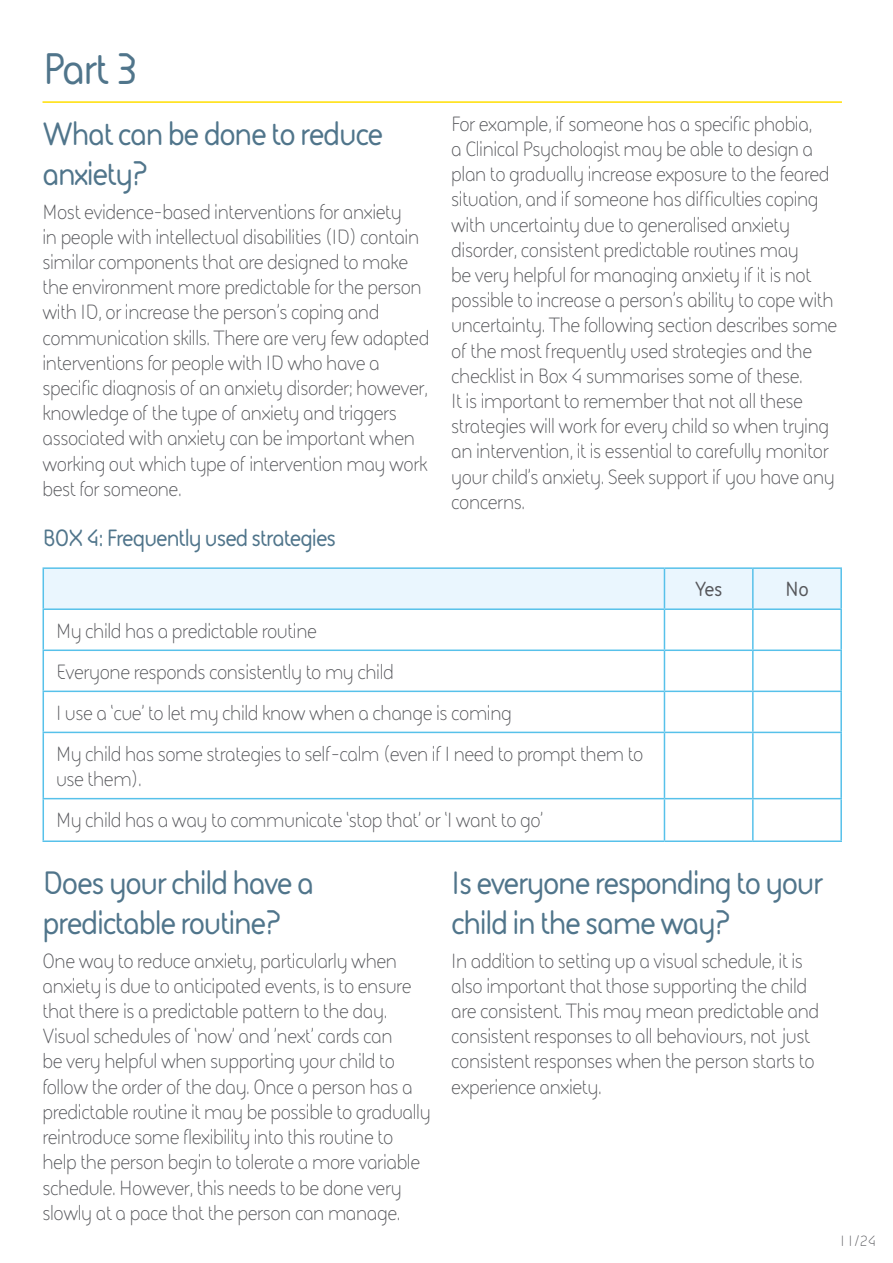
<style>
.page{position:relative;width:893px;height:1263px;background:#fff}
.page>*{position:absolute;margin:0;border:0;box-sizing:border-box;transform-origin:0 0}
.t1{font:700 45px "FS Sophie";color:#50758b}
.t2{font:700 33px/39.6px "FS Sophie";letter-spacing:-.04em;color:#50758b}
.t3{font:700 24px "FS Sophie";letter-spacing:-.04em;color:#50758b}
.t4{font:21px/25.2px "FS Sophie";letter-spacing:-.02em;color:#56575b}
.t5{font:700 21px "FS Sophie";color:#56575b}
.t6{font:15px "FS Sophie";color:#56575b}
</style>
<div class="page">
<hr style="left:43px;top:101px;width:799px;height:2px;background:#ffde00">
<div style="left:44px;top:569px;width:796px;height:39px;background:#eaf6fe"></div>
<hr style="left:664px;top:569px;width:1px;height:39px;background:#57c1ea">
<hr style="left:752px;top:569px;width:2px;height:39px;background:#57c1ea">
<hr style="left:664px;top:610px;width:1px;height:39px;background:#57c1ea">
<hr style="left:752px;top:610px;width:2px;height:39px;background:#57c1ea">
<hr style="left:43px;top:649px;width:621px;height:2px;background:#57c1ea">
<hr style="left:664px;top:649px;width:89px;height:2px;background:#57c1ea">
<hr style="left:664px;top:651px;width:1px;height:40px;background:#57c1ea">
<hr style="left:753px;top:649px;width:89px;height:2px;background:#57c1ea">
<hr style="left:752px;top:651px;width:2px;height:40px;background:#57c1ea">
<hr style="left:43px;top:691px;width:621px;height:1px;background:#57c1ea">
<hr style="left:664px;top:691px;width:89px;height:1px;background:#57c1ea">
<hr style="left:664px;top:692px;width:1px;height:40px;background:#57c1ea">
<hr style="left:753px;top:691px;width:89px;height:1px;background:#57c1ea">
<hr style="left:752px;top:692px;width:2px;height:40px;background:#57c1ea">
<hr style="left:43px;top:732px;width:621px;height:1px;background:#57c1ea">
<hr style="left:664px;top:732px;width:89px;height:1px;background:#57c1ea">
<hr style="left:664px;top:733px;width:1px;height:65px;background:#57c1ea">
<hr style="left:753px;top:732px;width:89px;height:1px;background:#57c1ea">
<hr style="left:752px;top:733px;width:2px;height:65px;background:#57c1ea">
<hr style="left:43px;top:798px;width:621px;height:1px;background:#57c1ea">
<hr style="left:664px;top:798px;width:89px;height:1px;background:#57c1ea">
<hr style="left:664px;top:799px;width:1px;height:41px;background:#57c1ea">
<hr style="left:753px;top:798px;width:89px;height:1px;background:#57c1ea">
<hr style="left:752px;top:799px;width:2px;height:41px;background:#57c1ea">
<hr style="left:43px;top:608px;width:621px;height:2px;background:#57c1ea">
<hr style="left:664px;top:608px;width:89px;height:2px;background:#57c1ea">
<hr style="left:753px;top:608px;width:89px;height:2px;background:#57c1ea">
<hr style="left:43px;top:567px;width:621px;height:2px;background:#57c1ea">
<hr style="left:43px;top:569px;width:1px;height:39px;background:#57c1ea">
<hr style="left:664px;top:567px;width:89px;height:2px;background:#57c1ea">
<hr style="left:753px;top:567px;width:89px;height:2px;background:#57c1ea">
<hr style="left:840px;top:569px;width:2px;height:39px;background:#57c1ea">
<hr style="left:43px;top:610px;width:1px;height:39px;background:#57c1ea">
<hr style="left:840px;top:610px;width:2px;height:39px;background:#57c1ea">
<hr style="left:43px;top:651px;width:1px;height:40px;background:#57c1ea">
<hr style="left:840px;top:651px;width:2px;height:40px;background:#57c1ea">
<hr style="left:43px;top:692px;width:1px;height:40px;background:#57c1ea">
<hr style="left:840px;top:692px;width:2px;height:40px;background:#57c1ea">
<hr style="left:43px;top:733px;width:1px;height:65px;background:#57c1ea">
<hr style="left:840px;top:733px;width:2px;height:65px;background:#57c1ea">
<hr style="left:43px;top:799px;width:1px;height:41px;background:#57c1ea">
<hr style="left:840px;top:799px;width:2px;height:41px;background:#57c1ea">
<hr style="left:43px;top:840px;width:621px;height:2px;background:#57c1ea">
<hr style="left:664px;top:840px;width:89px;height:2px;background:#57c1ea">
<hr style="left:753px;top:840px;width:89px;height:2px;background:#57c1ea">
<h1 class="t1" style="left:43px;top:38px;width:98px">Part 3</h1>
<h2 class="t2" style="left:43px;top:113px;width:342px">What can be done to reduce anxiety?</h2>
<p class="t4" style="left:43px;top:198px;width:388px">Most evidence-based interventions for anxiety<br>in people with intellectual disabilities (ID) contain similar components that are designed to make the environment more predictable for the person with ID, or increase the person’s coping and communication skills. There are very few adapted interventions for people with ID who have a specific diagnosis of an anxiety disorder; however, knowledge of the type of anxiety and triggers associated with anxiety can be important when working out which type of intervention may work best for someone.</p>
<p class="t3" style="left:43px;top:521px;width:295px">BOX 4: Frequently used strategies</p>
<p class="t4" style="left:451px;top:111px;width:388px">For example, if someone has a specific phobia,<br>a Clinical Psychologist may be able to design a plan to gradually increase exposure to the feared situation, and if someone has difficulties coping with uncertainty due to generalised anxiety disorder, consistent predictable routines may<br>be very helpful for managing anxiety if it is not possible to increase a person’s ability to cope with uncertainty. The following section describes some of the most frequently used strategies and the checklist in Box 4 summarises some of these.<br>It is important to remember that not all these strategies will work for every child so when trying an intervention, it is essential to carefully monitor your child’s anxiety. Seek support if you have any concerns.</p>
<p class="t5" style="left:695px;top:575px;width:29px">Yes</p>
<p class="t5" style="left:785px;top:575px;width:25px">No</p>
<p class="t4" style="left:56px;top:609px;width:589px;line-height:41.1px">My child has a predictable routine<br>Everyone responds consistently to my child<br>I use a ‘cue’ to let my child know when a change is coming<br>My child has some strategies to self-calm (even if I need to prompt them to</p>
<p class="t4" style="left:56px;top:758px;width:489px;line-height:41.1px">use them).<br>My child has a way to communicate ‘stop that’ or ‘I want to go’</p>
<h2 class="t2" style="left:43px;top:862px;width:273px">Does your child have a predictable routine?</h2>
<p class="t4" style="left:43px;top:947px;width:390px">One way to reduce anxiety, particularly when anxiety is due to anticipated events, is to ensure that there is a predictable pattern to the day.<br>Visual schedules of ‘now’ and ’next’ cards can<br>be very helpful when supporting your child to follow the order of the day. Once a person has a predictable routine it may be possible to gradually reintroduce some flexibility into this routine to help the person begin to tolerate a more variable schedule. However, this needs to be done very slowly at a pace that the person can manage.</p>
<h2 class="t2" style="left:451px;top:862px;width:373px">Is everyone responding to your child in the same way?</h2>
<p class="t4" style="left:451px;top:947px;width:369px">In addition to setting up a visual schedule, it is also important that those supporting the child are consistent. This may mean predictable and consistent responses to all behaviours, not just consistent responses when the person starts to experience anxiety.</p>
<p class="t6" style="left:838px;top:1231px;width:39px">11/24</p>
</div>
